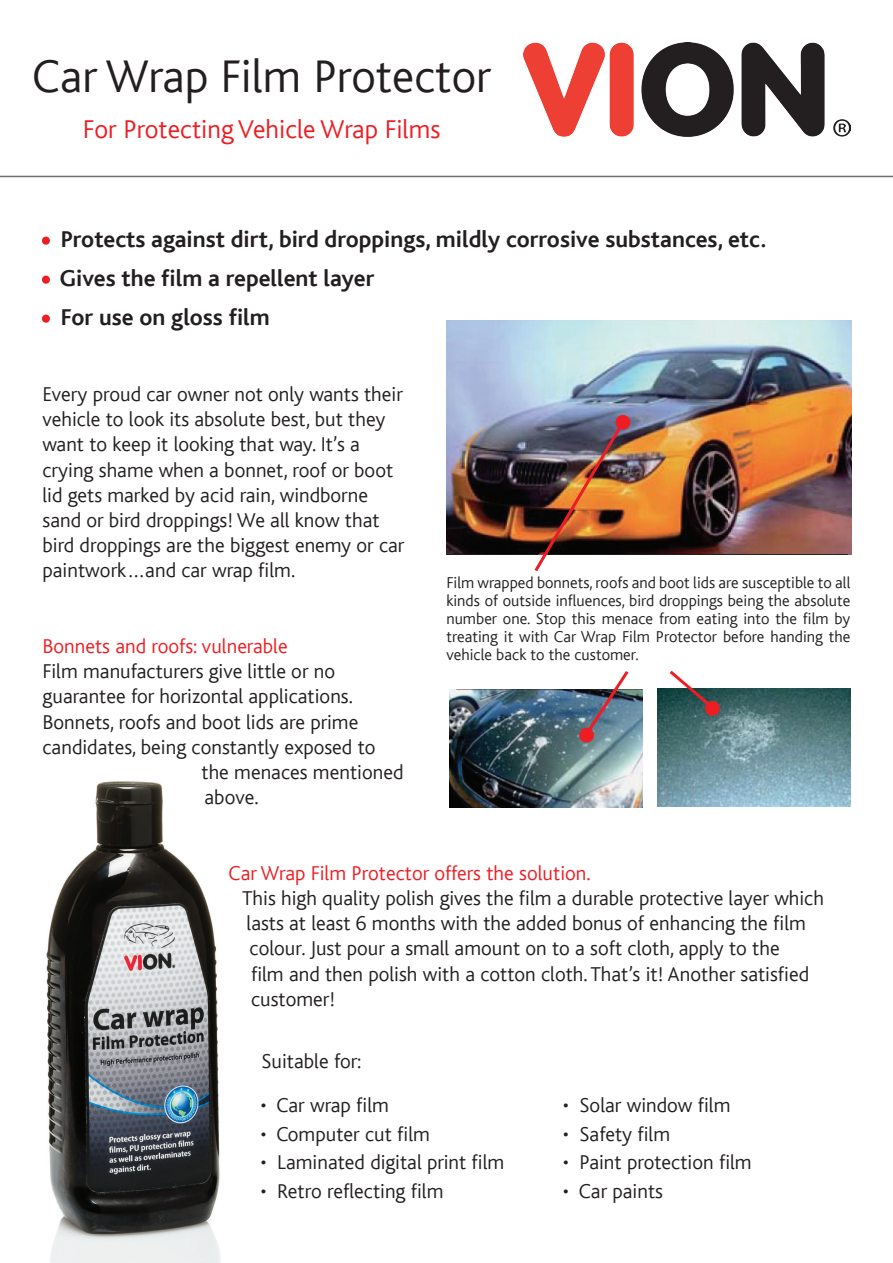
<style>
.page{position:relative;width:893px;height:1263px;background:#fff}
.page>*{position:absolute;margin:0;border:0;box-sizing:border-box;transform-origin:0 0}
.t1{font:300 48px "Bliss";color:#231f20}
.t2{font:300 27px "Bliss";color:#ee1d23}
.t3{font:300 24px "Bliss";color:#231f20}
.t4{font:300 21px/25.2px "Bliss";color:#231f20}
.t5{font:300 21px "Bliss";color:#ee1d23}
.t6{font:300 16.5px/18px "Bliss";color:#231f20;text-align:justify}
.s1{font-size:21px;color:#ee1d23}
</style>
<div class="page">
<img style="left:46px;top:781px;width:175px;height:482px">
<svg style="left:42px;top:236px;width:8px;height:9px"></svg>
<svg style="left:42px;top:275px;width:8px;height:9px"></svg>
<svg style="left:42px;top:314px;width:8px;height:9px"></svg>
<img style="left:523px;top:43px;width:327px;height:94px">
<img style="left:446px;top:321px;width:405px;height:234px">
<hr style="left:0;top:176px;width:893px;height:1px;background:#6c6d70">
<img style="left:449px;top:690px;width:193px;height:118px">
<img style="left:658px;top:689px;width:192px;height:118px">
<svg style="left:585px;top:671px;width:46px;height:63px"></svg>
<svg style="left:666px;top:670px;width:50px;height:41px"></svg>
<img style="left:532px;top:422px;width:93px;height:150px">
<div style="left:617px;top:416px;width:12px;height:12px;background:#ee1d23;border-radius:50%"></div>
<div style="left:616px;top:415px;width:14px;height:15px;border:3px solid #ee1d23;border-radius:50%"></div>
<div style="left:706px;top:702px;width:12px;height:12px;background:#ee1d23;border-radius:50%"></div>
<div style="left:705px;top:701px;width:15px;height:15px;border:3px solid #ee1d23;border-radius:50%"></div>
<div style="left:581px;top:729px;width:11px;height:12px;background:#ee1d23;border-radius:50%"></div>
<div style="left:579px;top:728px;width:15px;height:14px;border:3px solid #ee1d23;border-radius:50%"></div>
<h1 class="t1" style="left:32px;top:51px;width:460px">Car Wrap Film Protector</h1>
<p class="t2" style="left:83px;top:114px;width:359px">For Protecting Vehicle Wrap Films</p>
<p class="t3" style="left:43px;top:227px;width:725px"><span class="s1">•</span> Protects against dirt, bird droppings, mildly corrosive substances, etc.</p>
<p class="t3" style="left:43px;top:266px;width:333px"><span class="s1">•</span> Gives the film a repellent layer</p>
<p class="t3" style="left:43px;top:305px;width:229px"><span class="s1">•</span> For use on gloss film</p>
<p class="t4" style="left:43px;top:382px;width:363px">Every proud car owner not only wants their vehicle to look its absolute best, but they want to keep it looking that way. It’s a crying shame when a bonnet, roof or boot lid gets marked by acid rain, windborne sand or bird droppings! We all know that bird droppings are the biggest enemy or car paintwork…and car wrap film.</p>
<p class="t5" style="left:43px;top:635px;width:247px">Bonnets and roofs: vulnerable</p>
<p class="t4" style="left:43px;top:659px;width:294px">Film manufacturers give little or no</p>
<p class="t4" style="left:43px;top:684px;width:312px">guarantee for horizontal applications.</p>
<p class="t4" style="left:43px;top:709px;width:317px">Bonnets, roofs and boot lids are prime</p>
<p class="t4" style="left:43px;top:735px;width:335px">candidates, being constantly exposed to</p>
<p class="t4" style="left:202px;top:760px;width:203px">the menaces mentioned</p>
<p class="t4" style="left:205px;top:785px;width:55px">above.</p>
<p class="t6" style="left:446px;top:574px;width:405px">Film wrapped bonnets, roofs and boot lids are susceptible to all kinds of outside influences, bird droppings being the absolute number one. Stop this menace from eating into the film by treating it with Car Wrap Film Protector before handing the vehicle back to the customer.</p>
<p class="t5" style="left:229px;top:862px;width:364px">Car Wrap Film Protector offers the solution.</p>
<p class="t4" style="left:242px;top:886px;width:584px">This high quality polish gives the film a durable protective layer which lasts at least 6 months with the added bonus of enhancing the film colour. Just pour a small amount on to a soft cloth, apply to the<br>film and then polish with a cotton cloth. That’s it! Another satisfied customer!</p>
<p class="t4" style="left:262px;top:1049px;width:101px">Suitable for:</p>
<p class="t4" style="left:260px;top:1093px;width:130px">• Car wrap film</p>
<p class="t4" style="left:260px;top:1121px;width:171px">• Computer cut film</p>
<p class="t4" style="left:260px;top:1150px;width:245px">• Laminated digital print film</p>
<p class="t4" style="left:260px;top:1178px;width:185px">• Retro reflecting film</p>
<p class="t4" style="left:563px;top:1093px;width:169px">• Solar window film</p>
<p class="t4" style="left:563px;top:1121px;width:109px">• Safety film</p>
<p class="t4" style="left:563px;top:1150px;width:190px">• Paint protection film</p>
<p class="t4" style="left:563px;top:1178px;width:102px">• Car paints</p>
</div>
